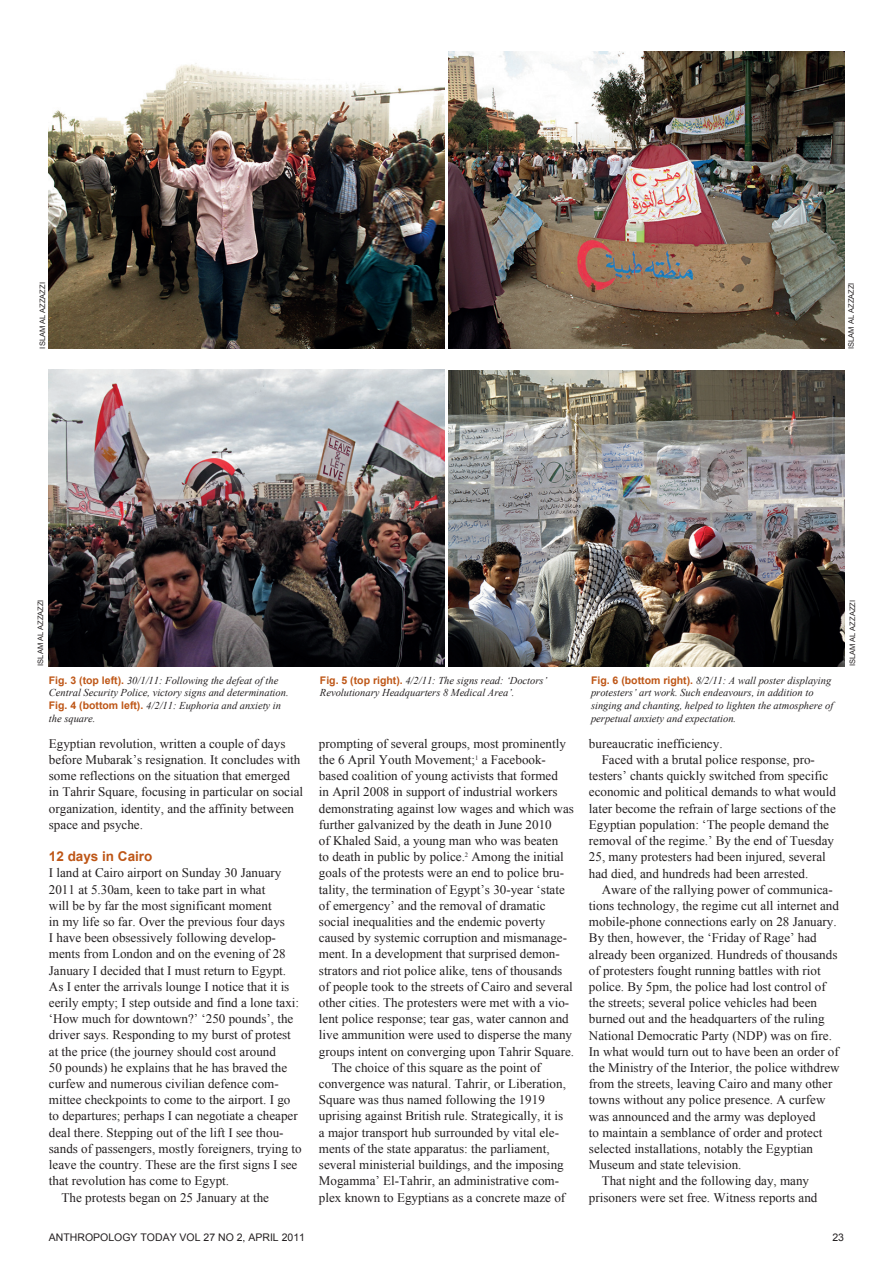
<style>
.page{position:relative;width:893px;height:1263px;background:#fff}
.page>*{position:absolute;margin:0;border:0;box-sizing:border-box;transform-origin:0 0}
.t1{font:700 13.5px "Arial";color:#be5616}
.normal_1st_paragraph{font:13.05px/16.2px "Times New Roman";color:#231f20}
.t2{font:italic 10.5px/12.6px "Times New Roman";color:#231f20}
.t3{font:10.5px "Arial";color:#231f20}
.photocredit{font:7.5px "Arial";color:#231f20}
.s1{font-family:"Arial";font-weight:700;font-style:normal;color:#be5616}
</style>
<div class="page">
<img style="left:49px;top:63px;width:395px;height:285px">
<img style="left:449px;top:51px;width:395px;height:297px">
<img style="left:49px;top:370px;width:395px;height:296px">
<img style="left:449px;top:370px;width:395px;height:296px">
<p class="photocredit" style="left:38px;top:349px;width:68px;rotate:-90deg">ISLAM AL AZZAZZI</p>
<p class="photocredit" style="left:846px;top:349px;width:68px;rotate:-90deg">ISLAM AL AZZAZZI</p>
<p class="photocredit" style="left:36px;top:666px;width:68px;rotate:-90deg">ISLAM AL AZZAZZI</p>
<p class="photocredit" style="left:848px;top:666px;width:68px;rotate:-90deg">ISLAM AL AZZAZZI</p>
<p class="t2" style="left:49px;top:674px;width:241px"><span class="s1">Fig. 3 (top left).</span> 30/1/11: Following the defeat of the<br>Central Security Police, victory signs and determination.</p>
<p class="t2" style="left:49px;top:699px;width:234px"><span class="s1">Fig. 4 (bottom left).</span> 4/2/11: Euphoria and anxiety in the square.</p>
<p class="t2" style="left:320px;top:674px;width:229px"><span class="s1">Fig. 5 (top right).</span> 4/2/11: The signs read: ‘Doctors’<br>Revolutionary Headquarters 8 Medical Area’.</p>
<p class="t2" style="left:591px;top:674px;width:244px"><span class="s1">Fig. 6 (bottom right).</span> 8/2/11: A wall poster displaying protesters’ art work. Such endeavours, in addition to singing and chanting, helped to lighten the atmosphere of perpetual anxiety and expectation.</p>
<p class="normal_1st_paragraph" style="left:49px;top:735px;width:256px">Egyptian revolution, written a couple of days before Mubarak’s resignation. It concludes with some reflections on the situation that emerged in Tahrir Square, focusing in particular on social organization, identity, and the affinity between space and psyche.</p>
<p class="t1" style="left:49px;top:847px;width:105px">12 days in Cairo</p>
<p class="normal_1st_paragraph" style="left:49px;top:865px;width:254px">I land at Cairo airport on Sunday 30 January 2011 at 5.30am, keen to take part in what<br>will be by far the most significant moment<br>in my life so far. Over the previous four days<br>I have been obsessively following develop&shy;ments from London and on the evening of 28<br>January I decided that I must return to Egypt.<br>As I enter the arrivals lounge I notice that it is eerily empty; I step outside and find a lone taxi: ‘How much for downtown?’ ‘250 pounds’, the driver says. Responding to my burst of protest at the price (the journey should cost around<br>50 pounds) he explains that he has braved the curfew and numerous civilian defence com&shy;mittee checkpoints to come to the airport. I go to departures; perhaps I can negotiate a cheaper deal there. Stepping out of the lift I see thou&shy;sands of passengers, mostly foreigners, trying to leave the country. These are the first signs I see that revolution has come to Egypt.</p>
<p class="normal_1st_paragraph" style="left:62px;top:1189px;width:209px">The protests began on 25 January at the</p>
<p class="normal_1st_paragraph" style="left:319px;top:735px;width:257px">prompting of several groups, most prominently the 6 April Youth Movement;<sup>1</sup> a Facebook&shy;based coalition of young activists that formed<br>in April 2008 in support of industrial workers demonstrating against low wages and which was further galvanized by the death in June 2010<br>of Khaled Said, a young man who was beaten<br>to death in public by police.<sup>2</sup> Among the initial goals of the protests were an end to police bru&shy;tality, the termination of Egypt’s 30-year ‘state of emergency’ and the removal of dramatic social inequalities and the endemic poverty caused by systemic corruption and mismanage&shy;ment. In a development that surprised demon&shy;strators and riot police alike, tens of thousands of people took to the streets of Cairo and several other cities. The protesters were met with a vio&shy;lent police response; tear gas, water cannon and live ammunition were used to disperse the many groups intent on converging upon Tahrir Square.</p>
<p class="normal_1st_paragraph" style="left:319px;top:1059px;width:248px;text-indent:13px">The choice of this square as the point of convergence was natural. Tahrir, or Liberation, Square was thus named following the 1919 uprising against British rule. Strategically, it is a major transport hub surrounded by vital ele&shy;ments of the state apparatus: the parliament, several ministerial buildings, and the imposing Mogamma’ El-Tahrir, an administrative com&shy;plex known to Egyptians as a concrete maze of</p>
<p class="normal_1st_paragraph" style="left:589px;top:735px;width:135px">bureaucratic inefficiency.</p>
<p class="normal_1st_paragraph" style="left:589px;top:751px;width:249px;text-indent:13px">Faced with a brutal police response, pro&shy;testers’ chants quickly switched from specific economic and political demands to what would later become the refrain of large sections of the Egyptian population: ‘The people demand the removal of the regime.’ By the end of Tuesday 25, many protesters had been injured, several had died, and hundreds had been arrested.</p>
<p class="normal_1st_paragraph" style="left:589px;top:881px;width:252px;text-indent:13px">Aware of the rallying power of communica&shy;tions technology, the regime cut all internet and mobile-phone connections early on 28 January.<br>By then, however, the ‘Friday of Rage’ had already been organized. Hundreds of thousands of protesters fought running battles with riot police. By 5pm, the police had lost control of the streets; several police vehicles had been burned out and the headquarters of the ruling National Democratic Party (NDP) was on fire.<br>In what would turn out to have been an order of the Ministry of the Interior, the police withdrew from the streets, leaving Cairo and many other towns without any police presence. A curfew was announced and the army was deployed<br>to maintain a semblance of order and protect selected installations, notably the Egyptian Museum and state television.</p>
<p class="normal_1st_paragraph" style="left:589px;top:1173px;width:230px;text-align:center">That night and the following day, many prisoners were set free. Witness reports and</p>
<p class="t3" style="left:49px;top:1230px;width:258px">ANTHROPOLOGY TODAY VOL 27 NO 2, APRIL 2011</p>
<p class="t3" style="left:832px;top:1230px;width:13px">23</p>
</div>
